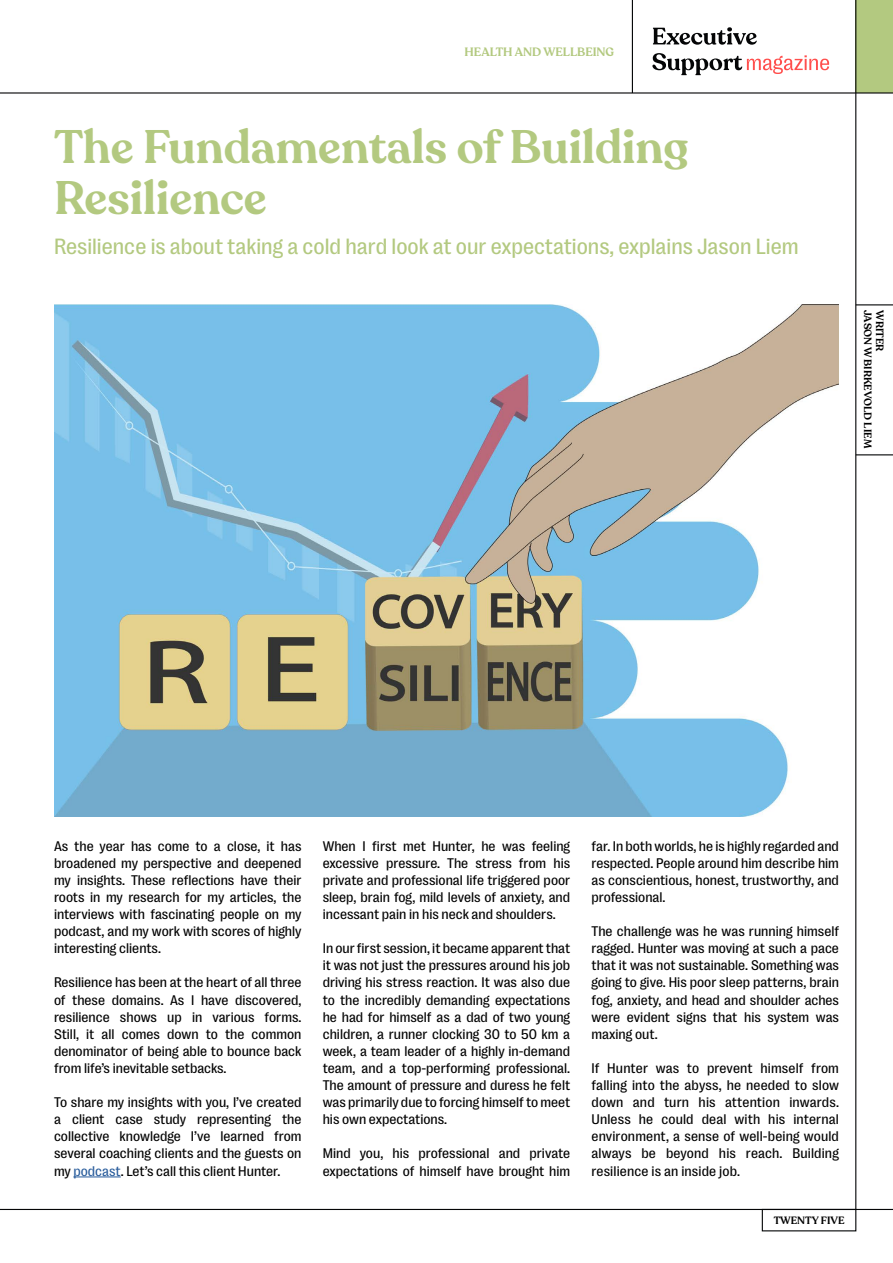
<style>
.page{position:relative;width:893px;height:1263px;background:#fff}
.page>*{position:absolute;margin:0;border:0;box-sizing:border-box;transform-origin:0 0}
.t1{font:600 46.5px/51px "Recoleta";color:#b3c980}
.t2{font:22.5px "Right Grotesk";color:#b3c980}
.t3{font:14.25px/17.1px "Right Grotesk";color:#000;text-align:justify}
.t4{font:600 12px "Recoleta";color:#b3c980}
.t5{font:600 10.5px "Recoleta";color:#000}
.s1{color:#275b9b}
</style>
<div class="page">
<svg style="left:856px;top:304px;width:37px;height:151px"></svg>
<div style="left:855px;top:0;width:38px;height:93px;background:#b3c980"></div>
<hr style="left:0;top:92px;width:893px;height:2px;background:#040506">
<hr style="left:0;top:1209px;width:893px;height:1px;background:#040506">
<svg style="left:653px;top:27px;width:104px;height:18px"></svg>
<svg style="left:652px;top:53px;width:177px;height:22px"></svg>
<hr style="left:632px;top:0;width:1px;height:93px;background:#040506">
<hr style="left:855px;top:0;width:1px;height:1209px;background:#040506">
<img style="left:54px;top:304px;width:785px;height:512px">
<hr style="left:73px;top:1176px;width:48px;height:1px;background:#275b9b">
<div style="left:762px;top:1209px;width:94px;height:22px;border:1px solid #040506"></div>
<p class="t4" style="left:465px;top:45px;width:151px">HEALTH AND WELLBEING</p>
<h1 class="t1" style="left:54px;top:123px;width:636px">The Fundamentals of Building<br>Resilience</h1>
<h2 class="t2" style="left:54px;top:234px;width:746px">Resilience is about taking a cold hard look at our expectations, explains Jason Liem</h2>
<p class="t5" style="left:874px;top:310px;width:140px;rotate:90deg">JASON W BIRKEVOLD LIEM</p>
<p class="t5" style="left:886px;top:310px;width:43px;rotate:90deg">WRITER</p>
<p class="t3" style="left:54px;top:837px;width:249px">As the year has come to a close, it has broadened my perspective and deepened my insights. These reflections have their roots in my research for my articles, the interviews with fascinating people on my podcast, and my work with scores of highly interesting clients.</p>
<p class="t3" style="left:54px;top:974px;width:249px">Resilience has been at the heart of all three of these domains. As I have discovered, resilience shows up in various forms.<br>Still, it all comes down to the common denominator of being able to bounce back from life’s inevitable setbacks.</p>
<p class="t3" style="left:54px;top:1093px;width:249px">To share my insights with you, I’ve created a client case study representing the collective knowledge I’ve learned from several coaching clients and the guests on my <span class="s1">podcast</span>. Let’s call this client Hunter.</p>
<p class="t3" style="left:323px;top:837px;width:249px">When I first met Hunter, he was feeling excessive pressure. The stress from his private and professional life triggered poor sleep, brain fog, mild levels of anxiety, and incessant pain in his neck and shoulders.</p>
<p class="t3" style="left:323px;top:940px;width:249px">In our first session, it became apparent that it was not just the pressures around his job driving his stress reaction. It was also due to the incredibly demanding expectations he had for himself as a dad of two young children, a runner clocking 30 to 50 km a week, a team leader of a highly in-demand team, and a top-performing professional.<br>The amount of pressure and duress he felt was primarily due to forcing himself to meet his own expectations.</p>
<p class="t3" style="left:323px;top:1145px;width:249px">Mind you, his professional and private expectations of himself have brought him</p>
<p class="t3" style="left:591px;top:837px;width:249px">far. In both worlds, he is highly regarded and respected. People around him describe him as conscientious, honest, trustworthy, and professional.</p>
<p class="t3" style="left:591px;top:922px;width:249px">The challenge was he was running himself ragged. Hunter was moving at such a pace that it was not sustainable. Something was going to give. His poor sleep patterns, brain fog, anxiety, and head and shoulder aches were evident signs that his system was maxing out.</p>
<p class="t3" style="left:591px;top:1059px;width:249px">If Hunter was to prevent himself from falling into the abyss, he needed to slow down and turn his attention inwards.<br>Unless he could deal with his internal environment, a sense of well-being would always be beyond his reach. Building resilience is an inside job.</p>
<p class="t5" style="left:774px;top:1214px;width:72px">TWENTY FIVE</p>
</div>
